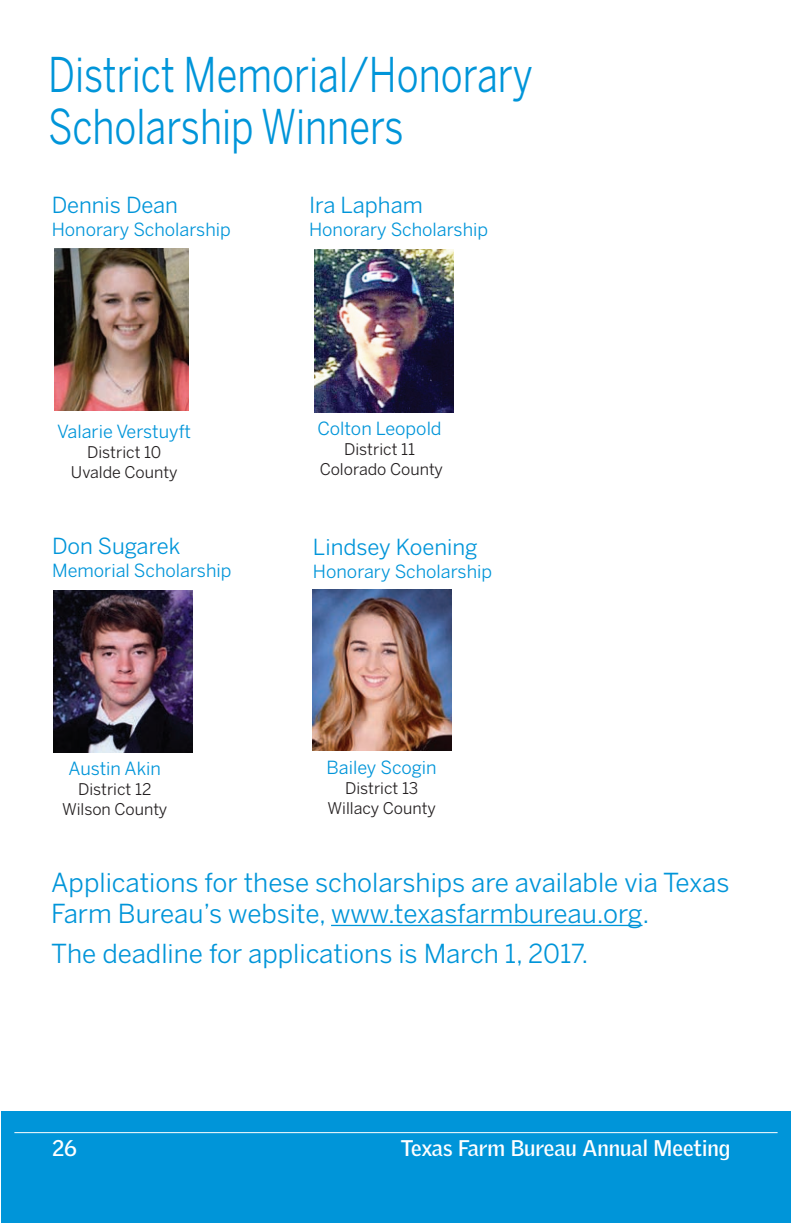
<style>
.page{position:relative;width:792px;height:1224px;background:#fff}
.page>*{position:absolute;margin:0;border:0;box-sizing:border-box;transform-origin:0 0}
.t1{font:47.6px/52px "Benton Sans";color:#0095d9;scale:.8 1}
.t2{font:26px/31.2px "Benton Sans";color:#0095d9}
.t3{font:22px "Benton Sans";color:#0095d9}
.t4{font:700 22px "Griffith Gothic";color:#fff}
.t5{font:18px "Benton Sans";color:#0095d9}
.t6{font:16px/20px "Benton Sans";color:#231f20;text-align:center}
</style>
<div class="page">
<div style="left:1px;top:1111px;width:790px;height:112px;background:#0095d9"></div>
<hr style="left:14px;top:1132px;width:764px;height:1px;background:#fff">
<img style="left:315px;top:249px;width:138px;height:163px">
<img style="left:54px;top:591px;width:138px;height:161px">
<img style="left:313px;top:590px;width:138px;height:161px">
<hr style="left:331px;top:925px;width:312px;height:1px;background:#0095d9">
<img style="left:54px;top:248px;width:135px;height:162px">
<h1 class="t1" style="left:48px;top:48px;width:608px">District Memorial/Honorary<br>Scholarship Winners</h1>
<p class="t3" style="left:52px;top:192px;width:128px">Dennis Dean</p>
<p class="t5" style="left:52px;top:218px;width:181px">Honorary Scholarship</p>
<p class="t5" style="left:57px;top:420px;width:135px">Valarie Verstuyft</p>
<p class="t6" style="left:71px;top:442px;width:108px">District 10<br>Uvalde County</p>
<p class="t3" style="left:52px;top:533px;width:130px">Don Sugarek</p>
<p class="t5" style="left:52px;top:560px;width:181px">Memorial Scholarship</p>
<p class="t5" style="left:68px;top:758px;width:94px">Austin Akin</p>
<p class="t6" style="left:62px;top:779px;width:107px">District 12<br>Wilson County</p>
<p class="t3" style="left:309px;top:192px;width:115px">Ira Lapham</p>
<p class="t5" style="left:309px;top:218px;width:181px">Honorary Scholarship</p>
<p class="t5" style="left:317px;top:418px;width:126px">Colton Leopold</p>
<p class="t6" style="left:320px;top:439px;width:125px">District 11<br>Colorado County</p>
<p class="t3" style="left:313px;top:534px;width:166px">Lindsey Koening</p>
<p class="t5" style="left:313px;top:561px;width:181px">Honorary Scholarship</p>
<p class="t5" style="left:327px;top:757px;width:112px">Bailey Scogin</p>
<p class="t6" style="left:328px;top:778px;width:110px">District 13<br>Willacy County</p>
<p class="t2" style="left:51px;top:866px;width:680px">Applications for these scholarships are available via Texas<br>Farm Bureau’s website, www.texasfarmbureau.org.</p>
<p class="t2" style="left:51px;top:938px;width:539px">The deadline for applications is March 1, 2017.</p>
<p class="t4" style="left:52px;top:1134px;width:26px">26</p>
<p class="t4" style="left:401px;top:1134px;width:331px">Texas Farm Bureau Annual Meeting</p>
</div>
